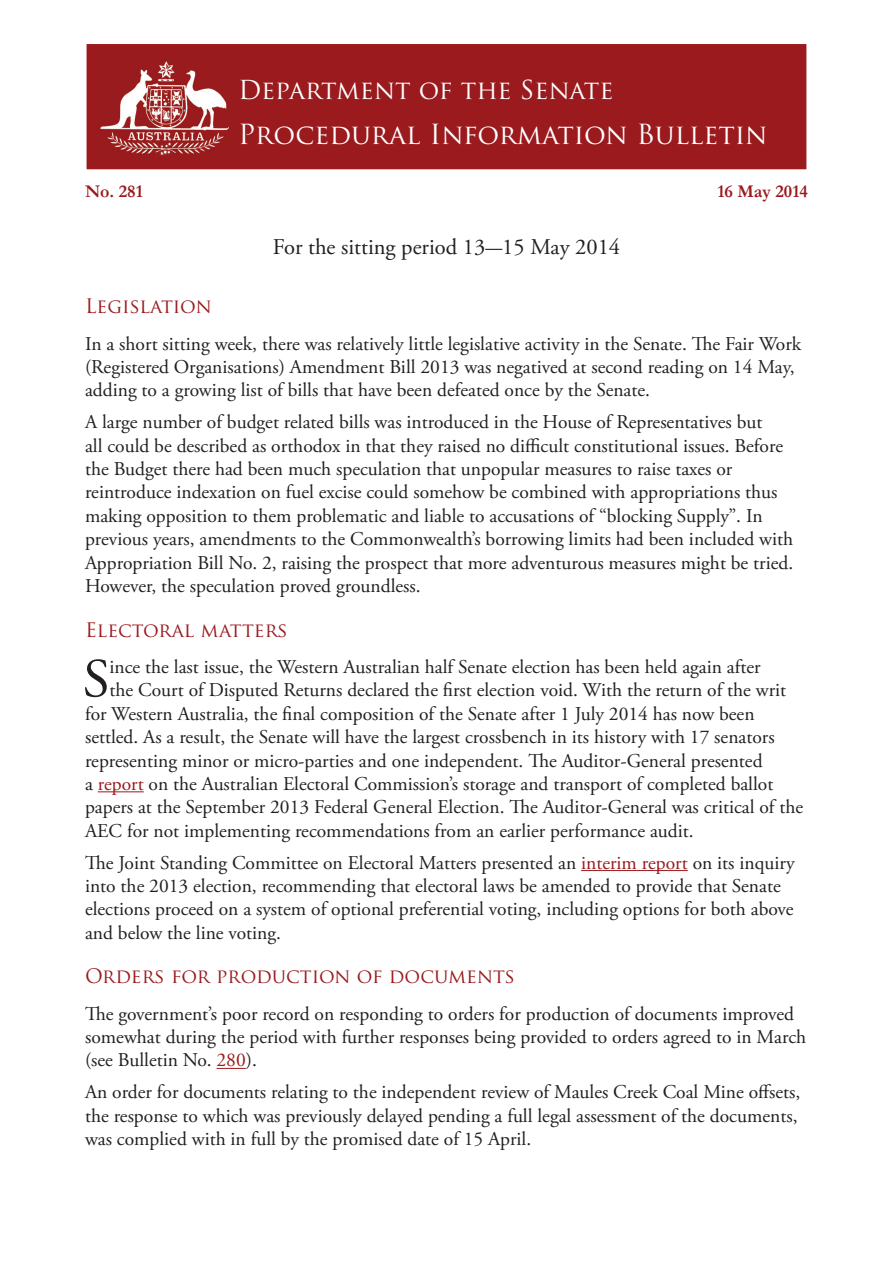
<style>
.page{position:relative;width:893px;height:1263px;background:#fff}
.page>*{position:absolute;margin:0;border:0;box-sizing:border-box;transform-origin:0 0}
.First_Paragraph{font:54.75px "Adobe Garamond Pro";color:#231f20}
.t1{font:27px "Trajan Pro";color:#fff}
.t2{font:25.5px "Trajan Pro";color:#fff}
.t3{font:22.5px "Adobe Garamond Pro";color:#231f20}
.Paragraph{font:19.5px/23.4px "Adobe Garamond Pro";color:#231f20}
.First_Paragraph-2{font:19.5px "Adobe Garamond Pro";color:#231f20}
.t4{font:19.5px "Trajan Pro";color:#9a1a1e}
.t5{font:700 18px "Garamond";color:#9a1a1e}
.s1{color:#9a1a1e}
</style>
<div class="page">
<div style="left:85px;top:43px;width:723px;height:128px;background:#9a1a1e;border:2px solid #fff"></div>
<img style="left:100px;top:61px;width:129px;height:95px">
<hr style="left:98px;top:791px;width:46px;height:1px;background:#9a1a1e">
<hr style="left:581px;top:870px;width:107px;height:1px;background:#9a1a1e">
<svg style="left:217px;top:1068px;width:29px;height:1px"></svg>
<p class="t5" style="left:85px;top:179px;width:59px">No. 281</p>
<p class="t2" style="left:238px;top:74px;width:377px">Department of the Senate</p>
<p class="t1" style="left:238px;top:117px;width:531px">Procedural Information Bulletin</p>
<p class="t3" style="left:273px;top:233px;width:349px">For the sitting period 13-15 May 2014</p>
<p class="t5" style="left:717px;top:179px;width:92px">16 May 2014</p>
<p class="t4" style="left:85px;top:294px;width:128px">Legislation</p>
<p class="Paragraph" style="left:85px;top:332px;width:717px">In a short sitting week, there was relatively little legislative activity in the Senate. The Fair Work (Registered Organisations) Amendment Bill 2013 was negatived at second reading on 14 May, adding to a growing list of bills that have been defeated once by the Senate.</p>
<p class="Paragraph" style="left:85px;top:411px;width:710px">A large number of budget related bills was introduced in the House of Representatives but<br>all could be described as orthodox in that they raised no difficult constitutional issues. Before the Budget there had been much speculation that unpopular measures to raise taxes or reintroduce indexation on fuel excise could somehow be combined with appropriations thus making opposition to them problematic and liable to accusations of “blocking Supply”. In previous years, amendments to the Commonwealth’s borrowing limits had been included with Appropriation Bill No. 2, raising the prospect that more adventurous measures might be tried.<br>However, the speculation proved groundless.</p>
<p class="t4" style="left:85px;top:617px;width:204px">Electoral matters</p>
<p class="First_Paragraph" style="left:83px;top:646px;width:28px">S</p>
<p class="First_Paragraph-2" style="left:110px;top:655px;width:652px">ince the last issue, the Western Australian half Senate election has been held again after</p>
<p class="First_Paragraph-2" style="left:110px;top:678px;width:678px">the Court of Disputed Returns declared the first election void. With the return of the writ</p>
<p class="First_Paragraph-2" style="left:85px;top:702px;width:671px">for Western Australia, the final composition of the Senate after 1 July 2014 has now been</p>
<p class="First_Paragraph-2" style="left:85px;top:725px;width:691px">settled. As a result, the Senate will have the largest crossbench in its history with 17 senators</p>
<p class="First_Paragraph-2" style="left:85px;top:749px;width:679px">representing minor or micro-parties and one independent. The Auditor-General presented</p>
<p class="First_Paragraph-2" style="left:85px;top:772px;width:690px">a <span class="s1">report</span> on the Australian Electoral Commission’s storage and transport of completed ballot</p>
<p class="First_Paragraph-2" style="left:85px;top:795px;width:720px">papers at the September 2013 Federal General Election. The Auditor-General was critical of the</p>
<p class="First_Paragraph-2" style="left:85px;top:819px;width:610px">AEC for not implementing recommendations from an earlier performance audit.</p>
<p class="Paragraph" style="left:85px;top:851px;width:711px">The Joint Standing Committee on Electoral Matters presented an <span class="s1">interim report</span> on its inquiry into the 2013 election, recommending that electoral laws be amended to provide that Senate elections proceed on a system of optional preferential voting, including options for both above and below the line voting.</p>
<p class="t4" style="left:85px;top:964px;width:431px">Orders for production of documents</p>
<p class="Paragraph" style="left:85px;top:1002px;width:723px">The government’s poor record on responding to orders for production of documents improved somewhat during the period with further responses being provided to orders agreed to in March (see Bulletin No. <span class="s1">280</span>).</p>
<p class="Paragraph" style="left:85px;top:1081px;width:717px">An order for documents relating to the independent review of Maules Creek Coal Mine offsets, the response to which was previously delayed pending a full legal assessment of the documents, was complied with in full by the promised date of 15 April.</p>
</div>
